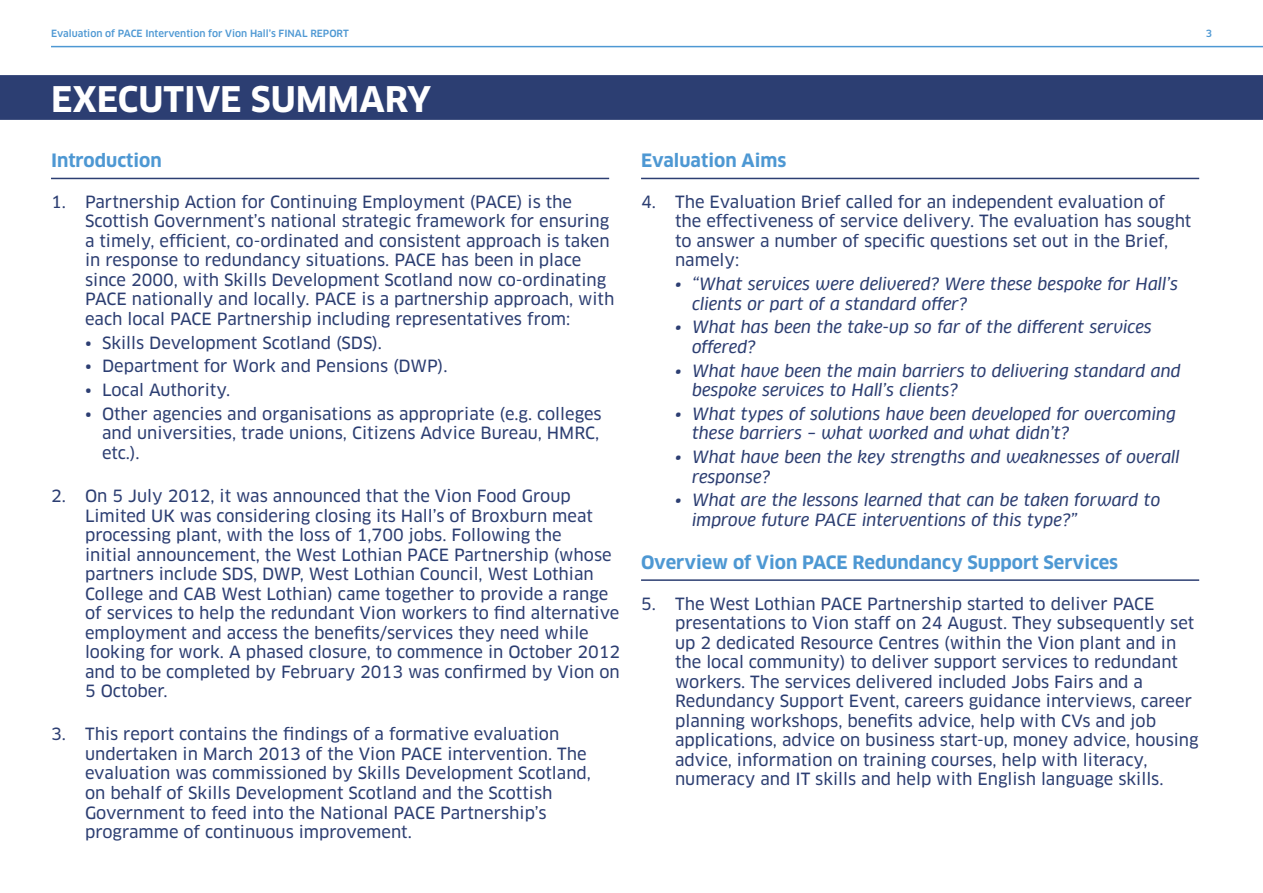
<style>
.page{position:relative;width:1263px;height:893px;background:#fff}
.page>*{position:absolute;margin:0;border:0;box-sizing:border-box;transform-origin:0 0}
.t1{font:700 34.5px "Clan";color:#fff}
.t2{font:700 18px "Clan";color:#4e98d3}
.t3{font:16.5px/19.5px "Clan News";color:#2c3e72}
.t4{font:16.5px/19.5px "Clan News Ita";color:#2c3e72}
.t5{font:500 9.75px "Clan";color:#4e98d3}
</style>
<div class="page">
<hr style="left:51px;top:46px;width:1212px;height:1px;background:#4e98d3">
<hr style="left:51px;top:178px;width:558px;height:1px;background:#2c3e72">
<hr style="left:641px;top:178px;width:558px;height:1px;background:#2c3e72">
<hr style="left:641px;top:579px;width:558px;height:2px;background:#2c3e72">
<div style="left:0;top:75px;width:1263px;height:45px;background:#2c3e72"></div>
<p class="t5" style="left:51px;top:28px;width:299px">Evaluation of PACE Intervention for Vion Hall’s FINAL REPORT</p>
<p class="t5" style="left:1206px;top:28px;width:8px">3</p>
<h1 class="t1" style="left:51px;top:78px;width:381px">EXECUTIVE SUMMARY</h1>
<p class="t2" style="left:51px;top:149px;width:112px">Introduction</p>
<p class="t3" style="left:85px;top:192px;width:531px;text-indent:-34px">1. Partnership Action for Continuing Employment (PACE) is the Scottish Government’s national strategic framework for ensuring a timely, efficient, co-ordinated and consistent approach is taken in response to redundancy situations. PACE has been in place since 2000, with Skills Development Scotland now co-ordinating PACE nationally and locally. PACE is a partnership approach, with each local PACE Partnership including representatives from:</p>
<p class="t3" style="left:85px;top:333px;width:298px">• Skills Development Scotland (SDS).</p>
<p class="t3" style="left:85px;top:357px;width:364px">• Department for Work and Pensions (DWP).</p>
<p class="t3" style="left:85px;top:381px;width:147px">• Local Authority.</p>
<p class="t3" style="left:102px;top:404px;width:501px;text-indent:-17px">• Other agencies and organisations as appropriate (e.g. colleges and universities, trade unions, Citizens Advice Bureau, HMRC, etc.).</p>
<p class="t3" style="left:85px;top:487px;width:537px;text-indent:-34px">2. On 5 July 2012, it was announced that the Vion Food Group Limited UK was considering closing its Hall’s of Broxburn meat processing plant, with the loss of 1,700 jobs. Following the<br>initial announcement, the West Lothian PACE Partnership (whose partners include SDS, DWP, West Lothian Council, West Lothian College and CAB West Lothian) came together to provide a range of services to help the redundant Vion workers to find alternative employment and access the benefits/services they need while looking for work. A phased closure, to commence in October 2012 and to be completed by February 2013 was confirmed by Vion on 5 October.</p>
<p class="t3" style="left:85px;top:725px;width:507px;text-indent:-34px">3. This report contains the findings of a formative evaluation undertaken in March 2013 of the Vion PACE intervention. The evaluation was commissioned by Skills Development Scotland, on behalf of Skills Development Scotland and the Scottish Government to feed into the National PACE Partnership’s programme of continuous improvement.</p>
<p class="t2" style="left:641px;top:149px;width:147px">Evaluation Aims</p>
<p class="t3" style="left:675px;top:192px;width:518px;text-indent:-34px">4. The Evaluation Brief called for an independent evaluation of the effectiveness of service delivery. The evaluation has sought to answer a number of specific questions set out in the Brief, namely:</p>
<p class="t4" style="left:692px;top:274px;width:487px;text-indent:-17px">• “What services were delivered? Were these bespoke for Hall’s clients or part of a standard offer?</p>
<p class="t4" style="left:692px;top:318px;width:461px;text-indent:-17px">• What has been the take-up so far of the different services offered?</p>
<p class="t4" style="left:692px;top:361px;width:490px;text-indent:-17px">• What have been the main barriers to delivering standard and bespoke services to Hall’s clients?</p>
<p class="t4" style="left:692px;top:404px;width:485px;text-indent:-17px">• What types of solutions have been developed for overcoming these barriers – what worked and what didn’t?</p>
<p class="t4" style="left:692px;top:447px;width:489px;text-indent:-17px">• What have been the key strengths and weaknesses of overall response?</p>
<p class="t4" style="left:692px;top:491px;width:470px;text-indent:-17px">• What are the lessons learned that can be taken forward to improve future PACE interventions of this type?”</p>
<p class="t2" style="left:641px;top:551px;width:478px">Overview of Vion PACE Redundancy Support Services</p>
<p class="t3" style="left:675px;top:594px;width:525px;text-indent:-34px">5. The West Lothian PACE Partnership started to deliver PACE presentations to Vion staff on 24 August. They subsequently set up 2 dedicated Resource Centres (within the Vion plant and in the local community) to deliver support services to redundant workers. The services delivered included Jobs Fairs and a Redundancy Support Event, careers guidance interviews, career planning workshops, benefits advice, help with CVs and job applications, advice on business start-up, money advice, housing advice, information on training courses, help with literacy, numeracy and IT skills and help with English language skills.</p>
</div>
